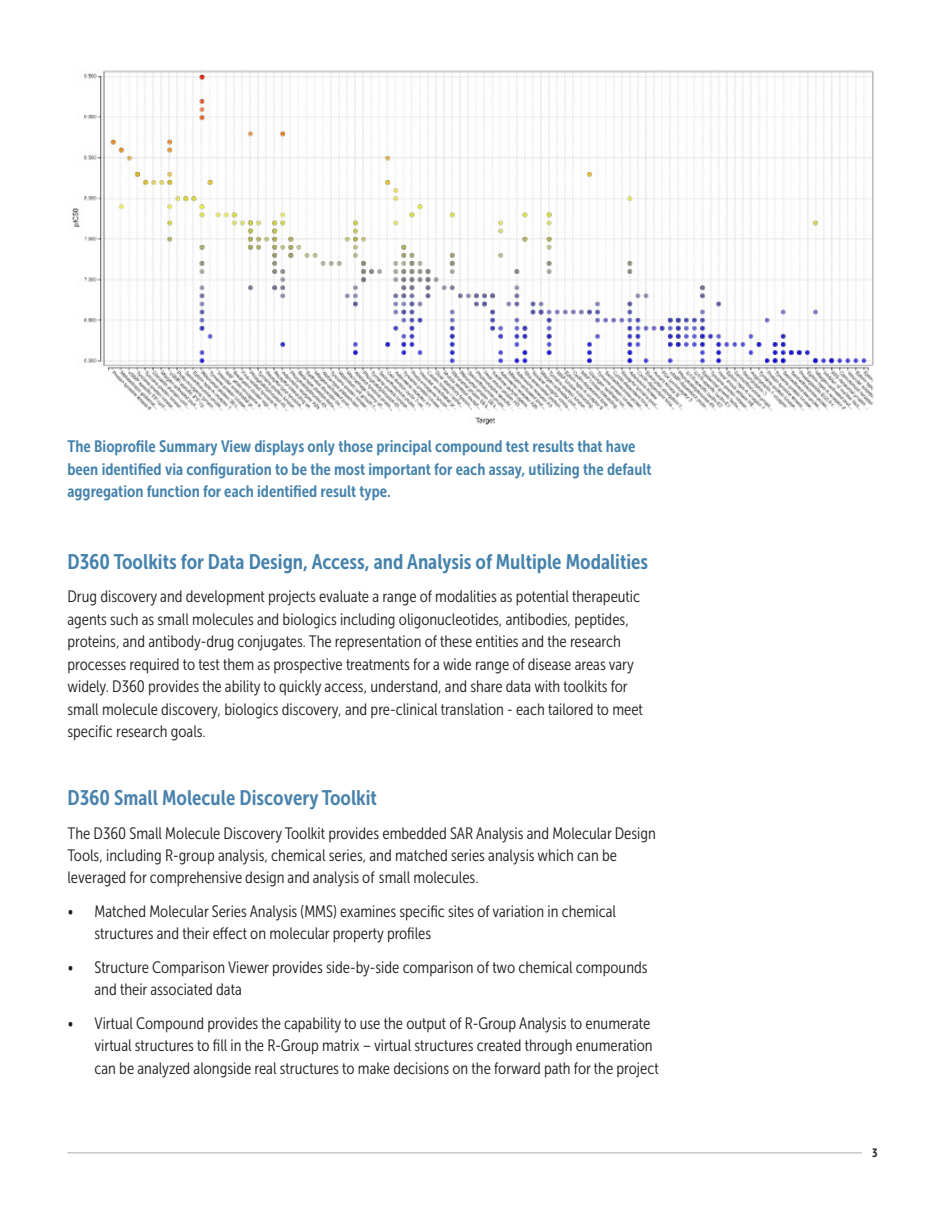
<style>
.page{position:relative;width:945px;height:1215px;background:#fff}
.page>*{position:absolute;margin:0;border:0;box-sizing:border-box;transform-origin:0 0}
.Infographic_Text{font:21px "Museo Sans Cond 700";color:#4482ac}
.Infographic_Text-2{font:21px "Museo Sans Cond 700";color:#4982ac}
.Infographic_Text-3{font:16.5px/22.5px "Museo Sans Cond 300";color:#231f20}
.Infographic_Text-4{font:16.5px/22.5px "Museo Sans Cond 700";color:#4482ac}
.t1{font:12px "Museo Sans Cond 700";color:#231f20}
</style>
<div class="page">
<hr style="left:68px;top:1152px;width:794px;height:2px;background:#c7c8ca">
<img style="left:72px;top:70px;width:802px;height:355px">
<p class="Infographic_Text-4" style="left:68px;top:436px;width:585px">The Bioprofile Summary View displays only those principal compound test results that have been identified via configuration to be the most important for each assay, utilizing the default aggregation function for each identified result type.</p>
<p class="Infographic_Text" style="left:68px;top:550px;width:582px">D360 Toolkits for Data Design, Access, and Analysis of Multiple Modalities</p>
<p class="Infographic_Text-3" style="left:68px;top:585px;width:577px">Drug discovery and development projects evaluate a range of modalities as potential therapeutic agents such as small molecules and biologics including oligonucleotides, antibodies, peptides, proteins, and antibody-drug conjugates. The representation of these entities and the research processes required to test them as prospective treatments for a wide range of disease areas vary widely. D360 provides the ability to quickly access, understand, and share data with toolkits for small molecule discovery, biologics discovery, and pre-clinical translation - each tailored to meet specific research goals.</p>
<p class="Infographic_Text-2" style="left:68px;top:786px;width:311px">D360 Small Molecule Discovery Toolkit</p>
<p class="Infographic_Text-3" style="left:68px;top:822px;width:590px">The D360 Small Molecule Discovery Toolkit provides embedded SAR Analysis and Molecular Design<br>Tools, including R-group analysis, chemical series, and matched series analysis which can be leveraged for comprehensive design and analysis of small molecules.</p>
<p class="Infographic_Text-3" style="left:94px;top:900px;width:523px;text-indent:-27px">• Matched Molecular Series Analysis (MMS) examines specific sites of variation in chemical structures and their effect on molecular property profiles</p>
<p class="Infographic_Text-3" style="left:94px;top:956px;width:555px;text-indent:-27px">• Structure Comparison Viewer provides side-by-side comparison of two chemical compounds and their associated data</p>
<p class="Infographic_Text-3" style="left:94px;top:1012px;width:566px;text-indent:-27px">• Virtual Compound provides the capability to use the output of R-Group Analysis to enumerate virtual structures to fill in the R-Group matrix – virtual structures created through enumeration can be analyzed alongside real structures to make decisions on the forward path for the project</p>
<p class="t1" style="left:872px;top:1146px;width:7px">3</p>
</div>
